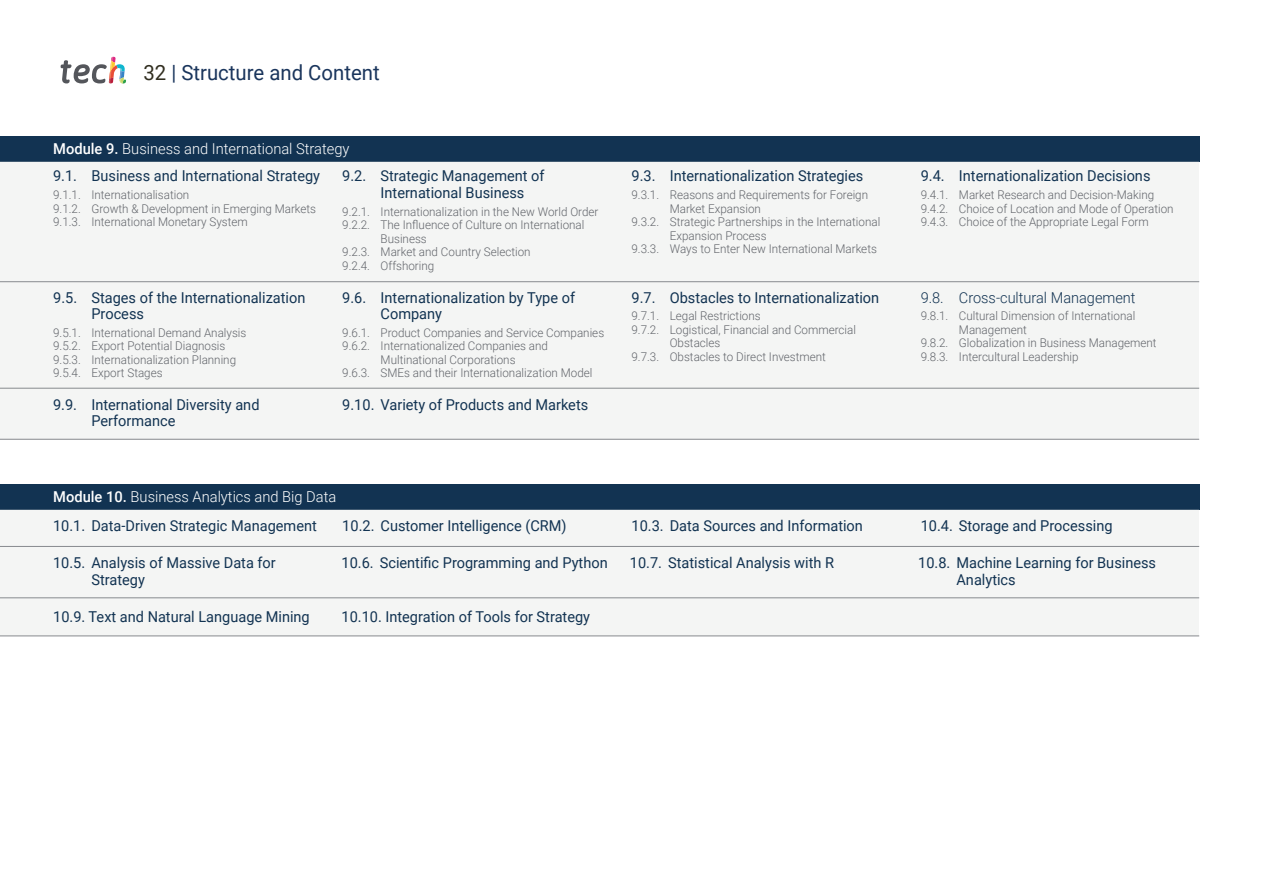
<style>
.page{position:relative;width:1263px;height:893px;background:#fff}
.page>*{position:absolute;margin:0;border:0;box-sizing:border-box;transform-origin:0 0}
.t1{font:21px "Roboto";color:#1a355c}
.t2{font:15px/16.5px "Roboto";color:#123352}
.t3{font:300 15px "Roboto";color:#fff}
.t4{font:300 15px "Roboto";color:#123352}
.t5{font:300 12px/13.5px "Roboto";color:#61646a}
.s1{color:#312e20}
.s2{font-weight:500}
</style>
<div class="page">
<div style="left:0;top:136px;width:1199px;height:26px;background:#123352"></div>
<div style="left:0;top:484px;width:1199px;height:26px;background:#123352"></div>
<div style="left:0;top:162px;width:1199px;height:278px;background:#f4f5f4"></div>
<div style="left:0;top:510px;width:1199px;height:126px;background:#f4f5f4"></div>
<hr style="left:0;top:388px;width:1199px;height:1px;background:#878a8e">
<hr style="left:0;top:439px;width:1199px;height:1px;background:#878a8e">
<hr style="left:0;top:281px;width:1199px;height:1px;background:#878a8e">
<hr style="left:0;top:598px;width:1199px;height:1px;background:#878a8e">
<hr style="left:0;top:636px;width:1199px;height:1px;background:#878a8e">
<hr style="left:0;top:546px;width:1199px;height:1px;background:#878a8e">
<svg style="left:61px;top:57px;width:65px;height:27px"></svg>
<h1 class="t1" style="left:144px;top:57px;width:238px"><span class="s1">32</span> | Structure and Content</h1>
<p class="t3" style="left:53px;top:139px;width:298px"><span class="s2">Module 9.</span> Business and International Strategy</p>
<p class="t2" style="left:53px;top:167px;width:268px">9.1. Business and International Strategy</p>
<p class="t5" style="left:53px;top:188px;width:265px">9.1.1. Internationalisation<br>9.1.2. Growth &amp; Development in Emerging Markets<br>9.1.3. International Monetary System</p>
<p class="t2" style="left:91px;top:288px;width:216px;text-indent:-38px">9.5. Stages of the Internationalization<br>Process</p>
<p class="t5" style="left:53px;top:325px;width:195px">9.5.1. International Demand Analysis 9.5.2. Export Potential Diagnosis 9.5.3. Internationalization Planning 9.5.4. Export Stages</p>
<p class="t2" style="left:381px;top:167px;width:165px;text-indent:-38px">9.2. Strategic Management of<br>International Business</p>
<p class="t5" style="left:342px;top:204px;width:258px">9.2.1. Internationalization in the New World Order</p>
<p class="t5" style="left:342px;top:218px;width:244px">9.2.2. The Influence of Culture on International</p>
<p class="t5" style="left:381px;top:231px;width:48px">Business</p>
<p class="t5" style="left:342px;top:245px;width:190px">9.2.3. Market and Country Selection</p>
<p class="t5" style="left:342px;top:258px;width:94px">9.2.4. Offshoring</p>
<p class="t2" style="left:381px;top:288px;width:196px;text-indent:-38px">9.6. Internationalization by Type of<br>Company</p>
<p class="t5" style="left:342px;top:325px;width:263px">9.6.1. Product Companies and Service Companies</p>
<p class="t5" style="left:342px;top:339px;width:207px">9.6.2. Internationalized Companies and</p>
<p class="t5" style="left:381px;top:352px;width:136px">Multinational Corporations</p>
<p class="t5" style="left:342px;top:366px;width:252px">9.6.3. SMEs and their Internationalization Model</p>
<p class="t2" style="left:91px;top:396px;width:170px;text-indent:-38px">9.9. International Diversity and<br>Performance</p>
<p class="t2" style="left:342px;top:396px;width:247px">9.10. Variety of Products and Markets</p>
<p class="t3" style="left:53px;top:487px;width:285px"><span class="s2">Module 10.</span> Business Analytics and Big Data</p>
<p class="t2" style="left:631px;top:167px;width:233px">9.3. Internationalization Strategies</p>
<p class="t5" style="left:631px;top:188px;width:238px">9.3.1. Reasons and Requirements for Foreign</p>
<p class="t5" style="left:670px;top:201px;width:93px">Market Expansion</p>
<p class="t5" style="left:631px;top:215px;width:250px">9.3.2. Strategic Partnerships in the International</p>
<p class="t5" style="left:670px;top:228px;width:98px">Expansion Process</p>
<p class="t5" style="left:631px;top:242px;width:247px">9.3.3. Ways to Enter New International Markets</p>
<p class="t2" style="left:631px;top:288px;width:249px">9.7. Obstacles to Internationalization</p>
<p class="t5" style="left:631px;top:309px;width:131px">9.7.1. Legal Restrictions</p>
<p class="t5" style="left:631px;top:322px;width:226px">9.7.2. Logistical, Financial and Commercial</p>
<p class="t5" style="left:670px;top:336px;width:52px">Obstacles</p>
<p class="t5" style="left:631px;top:349px;width:196px">9.7.3. Obstacles to Direct Investment</p>
<p class="t2" style="left:921px;top:167px;width:231px">9.4. Internationalization Decisions</p>
<p class="t5" style="left:921px;top:188px;width:254px">9.4.1. Market Research and Decision-Making<br>9.4.2. Choice of Location and Mode of Operation<br>9.4.3. Choice of the Appropriate Legal Form</p>
<p class="t4" style="left:921px;top:287px;width:216px">9.8. Cross-cultural Management</p>
<p class="t5" style="left:921px;top:309px;width:216px">9.8.1. Cultural Dimension of International</p>
<p class="t5" style="left:959px;top:322px;width:69px">Management</p>
<p class="t5" style="left:921px;top:336px;width:237px">9.8.2. Globalization in Business Management</p>
<p class="t5" style="left:921px;top:349px;width:159px">9.8.3. Intercultural Leadership</p>
<p class="t2" style="left:53px;top:517px;width:265px">10.1. Data-Driven Strategic Management</p>
<p class="t2" style="left:342px;top:517px;width:226px">10.2. Customer Intelligence (CRM)</p>
<p class="t2" style="left:631px;top:517px;width:233px">10.3. Data Sources and Information</p>
<p class="t2" style="left:921px;top:517px;width:193px">10.4. Storage and Processing</p>
<p class="t2" style="left:91px;top:554px;width:186px;text-indent:-38px">10.5. Analysis of Massive Data for<br>Strategy</p>
<p class="t2" style="left:341px;top:554px;width:268px">10.6. Scientific Programming and Python</p>
<p class="t2" style="left:630px;top:554px;width:206px">10.7. Statistical Analysis with R</p>
<p class="t2" style="left:956px;top:554px;width:201px;text-indent:-38px">10.8. Machine Learning for Business<br>Analytics</p>
<p class="t2" style="left:53px;top:608px;width:258px">10.9. Text and Natural Language Mining</p>
<p class="t2" style="left:341px;top:608px;width:250px">10.10. Integration of Tools for Strategy</p>
</div>
